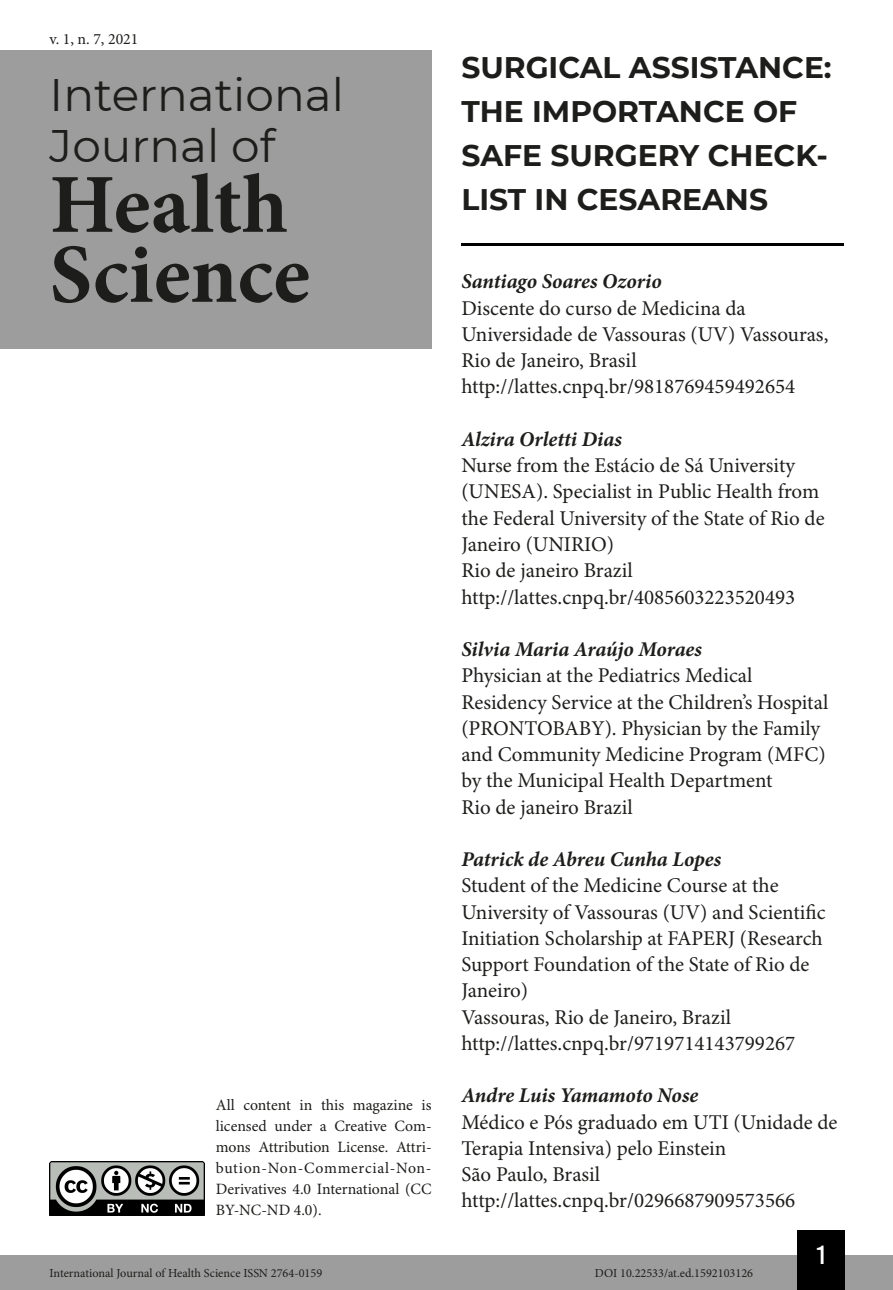
<style>
.page{position:relative;width:893px;height:1290px;background:#fff}
.page>*{position:absolute;margin:0;border:0;box-sizing:border-box;transform-origin:0 0}
.t1{font:700 84px/70px "Minion Pro";color:#1d1d1b}
.t2{font:45.5px/50.8px "Montserrat";color:#1d1d1b}
.t3{font:700 29.75px/43.8px "Montserrat";color:#1d1d1b}
.t4{font:26.25px "Bebas Kai";color:#fff}
.t5{font:21px/26.2px "Minion Pro";color:#1d1d1b}
.t6{font:italic 700 21px "Minion Pro";letter-spacing:-.005em;color:#1d1d1b}
.t7{font:15.75px/21px "Minion Pro";color:#1d1d1b;text-align:justify}
.t8{font:12.25px "Minion Pro";color:#1d1d1b}
</style>
<div class="page">
<div style="left:0;top:1255px;width:893px;height:35px;background:#9d9d9d"></div>
<div style="left:797px;top:1230px;width:48px;height:60px;background:#000"></div>
<img style="left:50px;top:1161px;width:154px;height:54px">
<div style="left:0;top:50px;width:432px;height:298px;background:#9d9d9d"></div>
<hr style="left:461px;top:243px;width:382px;height:3px;background:#000">
<p class="t7" style="left:50px;top:29px;width:90px">v. 1, n. 7, 2021</p>
<h2 class="t2" style="left:50px;top:68px;width:296px">International<br>Journal of</h2>
<h1 class="t1" style="left:50px;top:169px;width:262px">Health<br>Science</h1>
<p class="t7" style="left:216px;top:1095px;width:217px">All content in this magazine is licensed under a Creative Com&shy;mons Attribution License. Attri&shy;bution-Non-Commercial-Non-Derivatives 4.0 International (CC BY-NC-ND 4.0).</p>
<h3 class="t3" style="left:461px;top:44px;width:372px">SURGICAL ASSISTANCE:<br>THE IMPORTANCE OF<br>SAFE SURGERY CHECK-<br>LIST IN CESAREANS</h3>
<p class="t6" style="left:461px;top:267px;width:202px">Santiago Soares Ozorio</p>
<p class="t5" style="left:461px;top:296px;width:369px">Discente do curso de Medicina da Universidade de Vassouras (UV) Vassouras, Rio de Janeiro, Brasil http://lattes.cnpq.br/9818769459492654</p>
<p class="t6" style="left:461px;top:424px;width:162px">Alzira Orletti Dias</p>
<p class="t5" style="left:461px;top:453px;width:365px">Nurse from the Estácio de Sá University (UNESA). Specialist in Public Health from the Federal University of the State of Rio de Janeiro (UNIRIO)<br>Rio de janeiro Brazil http://lattes.cnpq.br/4085603223520493</p>
<p class="t6" style="left:461px;top:634px;width:242px">Silvia Maria Araújo Moraes</p>
<p class="t5" style="left:461px;top:663px;width:368px">Physician at the Pediatrics Medical Residency Service at the Children’s Hospital (PRONTOBABY). Physician by the Family and Community Medicine Program (MFC) by the Municipal Health Department<br>Rio de janeiro Brazil</p>
<p class="t6" style="left:461px;top:844px;width:261px">Patrick de Abreu Cunha Lopes</p>
<p class="t5" style="left:461px;top:873px;width:366px">Student of the Medicine Course at the University of Vassouras (UV) and Scientific Initiation Scholarship at FAPERJ (Research Support Foundation of the State of Rio de Janeiro)<br>Vassouras, Rio de Janeiro, Brazil http://lattes.cnpq.br/9719714143799267</p>
<p class="t6" style="left:461px;top:1080px;width:238px">Andre Luis Yamamoto Nose</p>
<p class="t5" style="left:461px;top:1109px;width:378px">Médico e Pós graduado em UTI (Unidade de Terapia Intensiva) pelo Einstein<br>São Paulo, Brasil http://lattes.cnpq.br/0296687909573566</p>
<p class="t4" style="left:817px;top:1241px;width:10px">1</p>
<p class="t8" style="left:50px;top:1266px;width:274px">International Journal of Health Science ISSN 2764-0159</p>
<p class="t8" style="left:595px;top:1266px;width:160px">DOI 10.22533/at.ed.1592103126</p>
</div>
